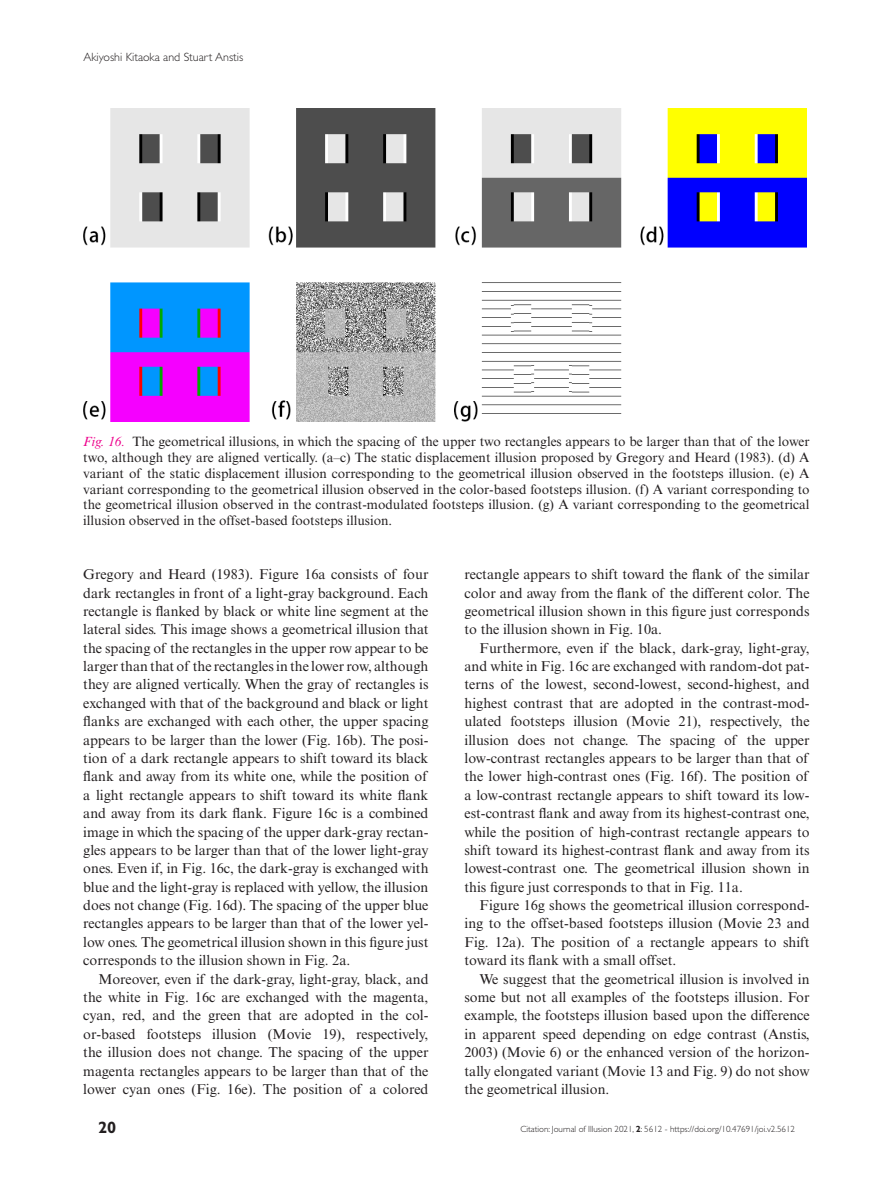
<style>
.page{position:relative;width:893px;height:1191px;background:#fff}
.page>*{position:absolute;margin:0;border:0;box-sizing:border-box;transform-origin:0 0}
.t1{font:700 16.5px "Gill Sans Std";color:#231f20}
.TXI{font:14.25px/18.3px "Times New Roman MT Std";color:#231f20;text-align:justify}
.TX{font:14.25px/18.3px "Times New Roman MT Std";color:#231f20;text-align:justify}
.FC{font:13.5px/15.8px "Times New Roman MT Std";color:#231f20;text-align:justify}
.t2{font:300 12px "Gill Sans Std";color:#231f20}
.t3{font:300 9px "Gill Sans Std";color:#231f20}
.s1{font-style:italic;color:#ed028c}
.s2{font-weight:700}
</style>
<div class="page">
<img style="left:83px;top:108px;width:723px;height:313px">
<p class="t2" style="left:83px;top:50px;width:162px">Akiyoshi Kitaoka and Stuart Anstis</p>
<p class="FC" style="left:83px;top:434px;width:728px"><span class="s1">Fig. 16.</span> The geometrical illusions, in which the spacing of the upper two rectangles appears to be larger than that of the lower two, although they are aligned vertically. (a–c) The static displacement illusion proposed by Gregory and Heard (1983). (d) A variant of the static displacement illusion corresponding to the geometrical illusion observed in the footsteps illusion. (e) A variant corresponding to the geometrical illusion observed in the color-based footsteps illusion. (f) A variant corresponding to the geometrical illusion observed in the contrast-modulated footsteps illusion. (g) A variant corresponding to the geometrical illusion observed in the offset-based footsteps illusion.</p>
<p class="TX" style="left:83px;top:565px;width:347px">Gregory and Heard (1983). Figure 16a consists of four dark rectangles in front of a light-gray background. Each rectangle is flanked by black or white line segment at the lateral sides. This image shows a geometrical illusion that the spacing of the rectangles in the upper row appear to be larger than that of the rectangles in the lower row, although they are aligned vertically. When the gray of rectangles is exchanged with that of the background and black or light flanks are exchanged with each other, the upper spacing appears to be larger than the lower (Fig. 16b). The posi&shy;tion of a dark rectangle appears to shift toward its black flank and away from its white one, while the position of a light rectangle appears to shift toward its white flank and away from its dark flank. Figure 16c is a combined image in which the spacing of the upper dark-gray rectan&shy;gles appears to be larger than that of the lower light-gray ones. Even if, in Fig. 16c, the dark-gray is exchanged with blue and the light-gray is replaced with yellow, the illusion does not change (Fig. 16d). The spacing of the upper blue rectangles appears to be larger than that of the lower yel&shy;low ones. The geometrical illusion shown in this figure just corresponds to the illusion shown in Fig. 2a.</p>
<p class="TXI" style="left:83px;top:969px;width:347px;text-indent:15px">Moreover, even if the dark-gray, light-gray, black, and the white in Fig. 16c are exchanged with the magenta, cyan, red, and the green that are adopted in the col&shy;or-based footsteps illusion (Movie 19), respectively, the illusion does not change. The spacing of the upper magenta rectangles appears to be larger than that of the lower cyan ones (Fig. 16e). The position of a colored</p>
<p class="TXI" style="left:464px;top:565px;width:347px">rectangle appears to shift toward the flank of the similar color and away from the flank of the different color. The geometrical illusion shown in this figure just corresponds to the illusion shown in Fig. 10a.</p>
<p class="TXI" style="left:464px;top:639px;width:347px;text-indent:15px">Furthermore, even if the black, dark-gray, light-gray, and white in Fig. 16c are exchanged with random-dot pat&shy;terns of the lowest, second-lowest, second-highest, and highest contrast that are adopted in the contrast-mod&shy;ulated footsteps illusion (Movie 21), respectively, the illusion does not change. The spacing of the upper low-contrast rectangles appears to be larger than that of the lower high-contrast ones (Fig. 16f). The position of a low-contrast rectangle appears to shift toward its low&shy;est-contrast flank and away from its highest-contrast one, while the position of high-contrast rectangle appears to shift toward its highest-contrast flank and away from its lowest-contrast one. The geometrical illusion shown in this figure just corresponds to that in Fig. 11a.</p>
<p class="TXI" style="left:464px;top:896px;width:347px;text-indent:15px">Figure 16g shows the geometrical illusion correspond&shy;ing to the offset-based footsteps illusion (Movie 23 and Fig. 12a). The position of a rectangle appears to shift toward its flank with a small offset.</p>
<p class="TXI" style="left:464px;top:969px;width:347px;text-indent:15px">We suggest that the geometrical illusion is involved in some but not all examples of the footsteps illusion. For example, the footsteps illusion based upon the difference in apparent speed depending on edge contrast (Anstis, 2003) (Movie 6) or the enhanced version of the horizon&shy;tally elongated variant (Movie 13 and Fig. 9) do not show the geometrical illusion.</p>
<p class="t1" style="left:98px;top:1117px;width:20px">20</p>
<p class="t3" style="left:520px;top:1124px;width:276px">Citation: Journal of Illusion 2021, <span class="s2">2</span>: 5612 - https://doi.org/10.47691/joi.v2.5612</p>
</div>
